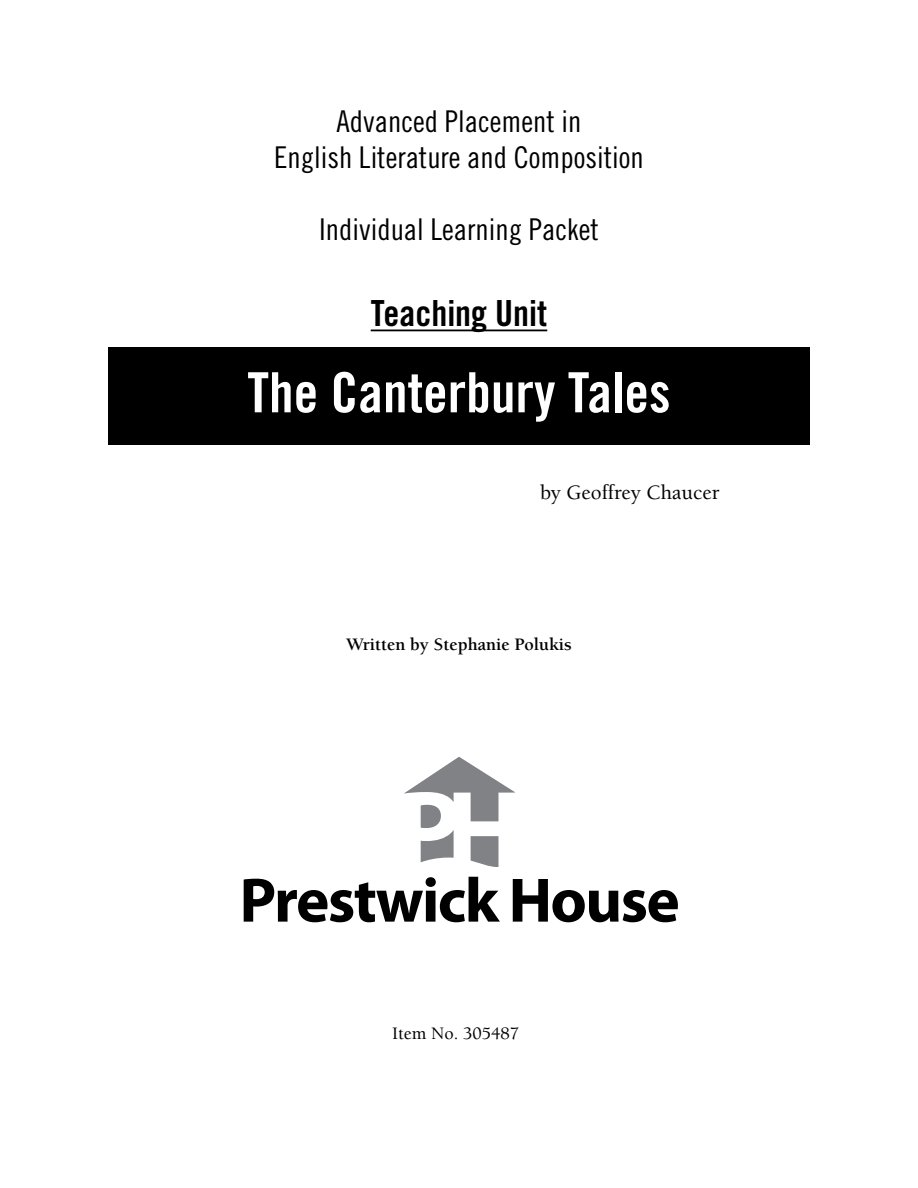
<style>
.page{position:relative;width:918px;height:1188px;background:#fff}
.page>*{position:absolute;margin:0;border:0;box-sizing:border-box;transform-origin:0 0}
.t1{font:55.5px "Trade Gothic Bold Cond Twenty";color:#fff}
.t2{font:36px "Trade Gothic Bold Cond Twenty";color:#000}
.t3{font:30px/36px "Trade Gothic Cond Eighteen";color:#000;text-align:center}
.t4{font:500 21px "Berkeley";color:#000}
.t5{font:700 18px "Berkeley";color:#000}
.t6{font:500 18px "Berkeley";color:#000}
</style>
<div class="page">
<div style="left:108px;top:347px;width:702px;height:98px;background:#000"></div>
<hr style="left:371px;top:330px;width:176px;height:1px;background:#000">
<svg style="left:244px;top:877px;width:256px;height:45px"></svg>
<svg style="left:513px;top:879px;width:165px;height:43px"></svg>
<svg style="left:404px;top:757px;width:111px;height:110px"></svg>
<p class="t3" style="left:274px;top:103px;width:371px">Advanced Placement in<br>English Literature and Composition</p>
<p class="t3" style="left:319px;top:211px;width:281px">Individual Learning Packet</p>
<p class="t2" style="left:371px;top:291px;width:178px">Teaching Unit</p>
<h1 class="t1" style="left:247px;top:359px;width:425px">The Canterbury Tales</h1>
<p class="t4" style="left:540px;top:481px;width:181px">by Geoffrey Chaucer</p>
<p class="t5" style="left:346px;top:635px;width:227px">Written by Stephanie Polukis</p>
<p class="t6" style="left:392px;top:1024px;width:129px">Item No. 305487</p>
</div>
